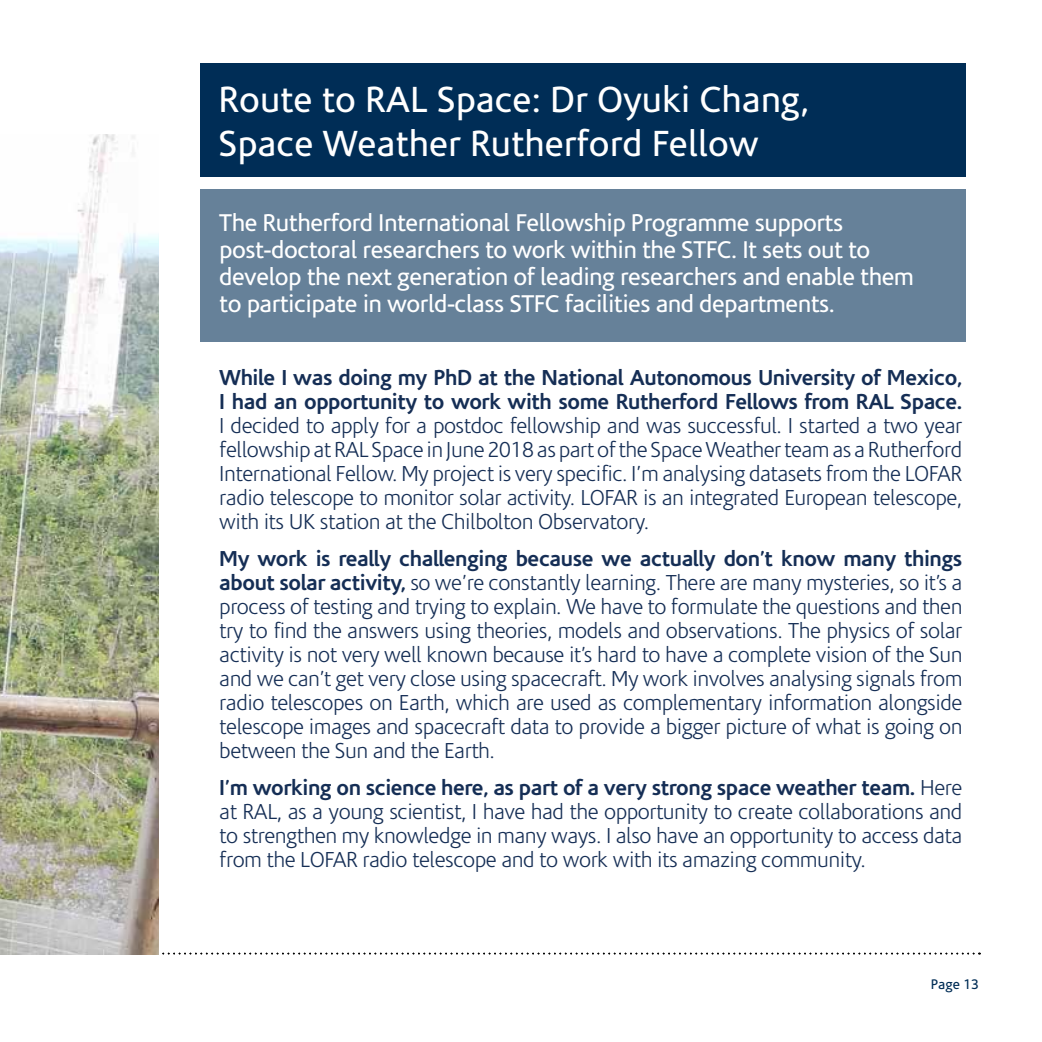
<style>
.page{position:relative;width:1042px;height:1042px;background:#fff}
.page>*{position:absolute;margin:0;border:0;box-sizing:border-box;transform-origin:0 0}
.t1{font:36.75px/44.1px "Corisande";color:#fff}
.t2{font:24.5px/26.9px "Corisande";letter-spacing:-.02em;color:#fff}
.t3{font:300 21.88px/24.2px "Corisande";letter-spacing:-.02em;color:#152e55;text-align:justify}
.t4{font:700 21.88px/24.2px "Corisande";letter-spacing:-.02em;color:#152e55}
.t5{font:14px "Corisande";color:#002d56}
.s1{font-weight:700}
</style>
<div class="page">
<svg style="left:162px;top:952px;width:811px;height:2px"></svg>
<img style="left:0;top:134px;width:159px;height:820px">
<div style="left:200px;top:63px;width:765px;height:114px;background:#002d56"></div>
<div style="left:200px;top:189px;width:765px;height:152px;background:#668199"></div>
<h1 class="t1" style="left:218px;top:78px;width:592px">Route to RAL Space: Dr Oyuki Chang,<br>Space Weather Rutherford Fellow</h1>
<h1 class="t1" style="left:276px;top:100px;width:72px">Title</h1>
<p class="t2" style="left:219px;top:209px;width:696px">The Rutherford International Fellowship Programme supports post-doctoral researchers to work within the STFC. It sets out to develop the next generation of leading researchers and enable them to participate in world-class STFC facilities and departments.</p>
<p class="t4" style="left:219px;top:365px;width:744px">While I was doing my PhD at the National Autonomous University of Mexico,<br>I had an opportunity to work with some Rutherford Fellows from RAL Space.</p>
<p class="t3" style="left:219px;top:414px;width:744px">I decided to apply for a postdoc fellowship and was successful. I started a two year fellowship at RAL Space in June 2018 as part of the Space Weather team as a Rutherford International Fellow. My project is very specific. I’m analysing datasets from the LOFAR radio telescope to monitor solar activity. LOFAR is an integrated European telescope, with its UK station at the Chilbolton Observatory.</p>
<p class="t3" style="left:219px;top:547px;width:744px"><span class="s1">My work is really challenging because we actually don’t know many things about solar activity,</span> so we’re constantly learning. There are many mysteries, so it’s a process of testing and trying to explain. We have to formulate the questions and then try to find the answers using theories, models and observations. The physics of solar activity is not very well known because it’s hard to have a complete vision of the Sun and we can’t get very close using spacecraft. My work involves analysing signals from radio telescopes on Earth, which are used as complementary information alongside telescope images and spacecraft data to provide a bigger picture of what is going on between the Sun and the Earth.</p>
<p class="t3" style="left:219px;top:776px;width:744px"><span class="s1">I’m working on science here, as part of a very strong space weather team.</span> Here at RAL, as a young scientist, I have had the opportunity to create collaborations and to strengthen my knowledge in many ways. I also have an opportunity to access data from the LOFAR radio telescope and to work with its amazing community.</p>
<p class="t5" style="left:931px;top:977px;width:50px">Page 13</p>
</div>
